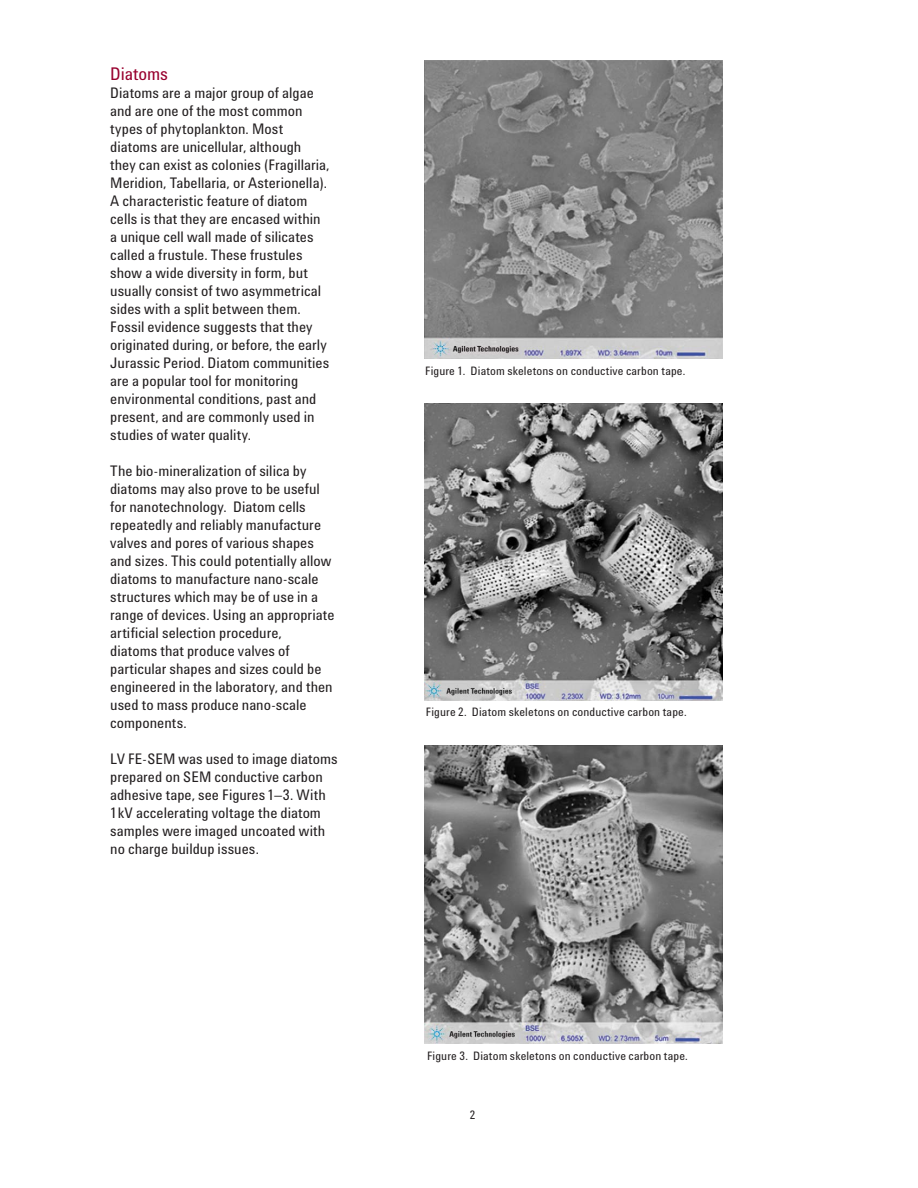
<style>
.page{position:relative;width:918px;height:1188px;background:#fff}
.page>*{position:absolute;margin:0;border:0;box-sizing:border-box;transform-origin:0 0}
.t1{font:18px "Agilent Cond";letter-spacing:-.01em;color:#98002e}
.t2{font:15px/18px "Agilent Cond";color:#231f20}
.t3{font:12px "Agilent Cond";letter-spacing:.01em;color:#231f20}
</style>
<div class="page">
<img style="left:424px;top:61px;width:298px;height:298px">
<img style="left:424px;top:403px;width:298px;height:298px">
<img style="left:424px;top:746px;width:298px;height:297px">
<p class="t1" style="left:110px;top:67px;width:59px">Diatoms</p>
<p class="t2" style="left:110px;top:85px;width:221px">Diatoms are a major group of algae and are one of the most common types of phytoplankton. Most diatoms are unicellular, although they can exist as colonies (Fragillaria, Meridion, Tabellaria, or Asterionella).<br>A characteristic feature of diatom cells is that they are encased within a unique cell wall made of silicates called a frustule. These frustules show a wide diversity in form, but usually consist of two asymmetrical sides with a split between them.<br>Fossil evidence suggests that they originated during, or before, the early Jurassic Period. Diatom communities are a popular tool for monitoring environmental conditions, past and present, and are commonly used in studies of water quality.</p>
<p class="t2" style="left:110px;top:463px;width:226px">The bio-mineralization of silica by diatoms may also prove to be useful for nanotechnology. Diatom cells repeatedly and reliably manufacture valves and pores of various shapes and sizes. This could potentially allow diatoms to manufacture nano-scale structures which may be of use in a range of devices. Using an appropriate artificial selection procedure,<br>diatoms that produce valves of particular shapes and sizes could be engineered in the laboratory, and then used to mass produce nano-scale components.</p>
<p class="t2" style="left:110px;top:751px;width:229px">LV FE-SEM was used to image diatoms prepared on SEM conductive carbon adhesive tape, see Figures 1–3. With 1kV accelerating voltage the diatom samples were imaged uncoated with no charge buildup issues.</p>
<p class="t3" style="left:425px;top:366px;width:262px">Figure 1. Diatom skeletons on conductive carbon tape.</p>
<p class="t3" style="left:426px;top:708px;width:262px">Figure 2. Diatom skeletons on conductive carbon tape.</p>
<p class="t3" style="left:427px;top:1051px;width:262px">Figure 3. Diatom skeletons on conductive carbon tape.</p>
<p class="t3" style="left:470px;top:1110px;width:7px">2</p>
</div>
